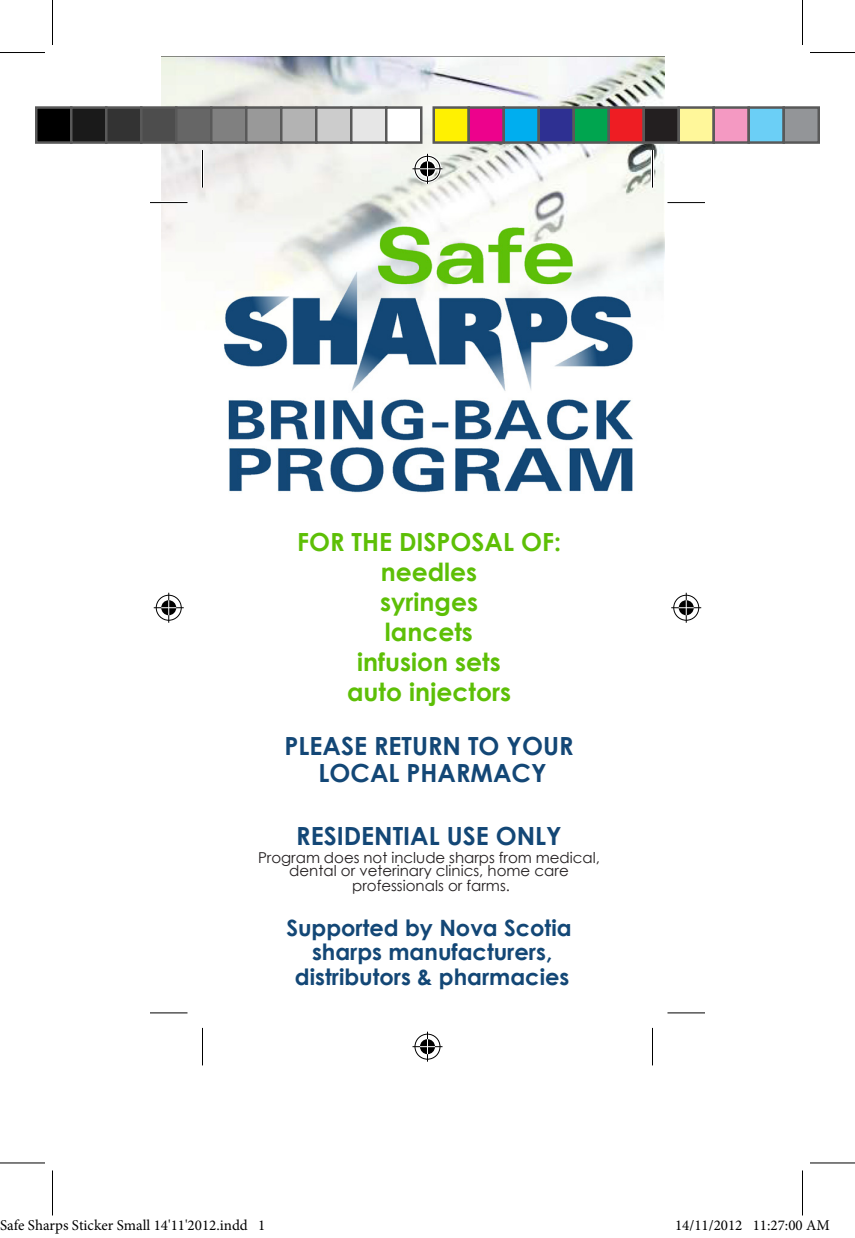
<style>
.page{position:relative;width:855px;height:1238px;background:#fff}
.page>*{position:absolute;margin:0;border:0;box-sizing:border-box;transform-origin:0 0}
.t1{font:700 25px "Century Gothic";color:#5dbf06}
.t2{font:700 25px "Century Gothic";color:#134776}
.t3{font:700 22.5px/24.5px "Century Gothic";color:#134776;text-align:center}
.t4{font:15px/13px "Century Gothic";color:#231f20;text-align:center}
.t5{font:15px "Minion Pro";color:#000}
</style>
<div class="page">
<img style="left:162px;top:57px;width:502px;height:436px">
<hr style="left:150px;top:201px;width:38px;height:3px;background:#fff">
<hr style="left:201px;top:150px;width:3px;height:38px;background:#fff">
<hr style="left:651px;top:150px;width:3px;height:38px;background:#fff">
<hr style="left:150px;top:202px;width:38px;height:1px;background:#000">
<hr style="left:668px;top:202px;width:37px;height:1px;background:#000">
<hr style="left:150px;top:1012px;width:38px;height:1px;background:#000">
<hr style="left:668px;top:1012px;width:37px;height:1px;background:#000">
<hr style="left:202px;top:150px;width:1px;height:38px;background:#000">
<hr style="left:202px;top:1028px;width:1px;height:37px;background:#000">
<hr style="left:652px;top:150px;width:1px;height:38px;background:#000">
<hr style="left:652px;top:1028px;width:1px;height:37px;background:#000">
<hr style="left:0;top:52px;width:45px;height:1px;background:#000">
<hr style="left:810px;top:52px;width:45px;height:1px;background:#000">
<hr style="left:0;top:1162px;width:45px;height:1px;background:#000">
<hr style="left:810px;top:1162px;width:45px;height:1px;background:#000">
<hr style="left:52px;top:0;width:1px;height:45px;background:#000">
<hr style="left:52px;top:1170px;width:1px;height:45px;background:#000">
<hr style="left:802px;top:0;width:1px;height:45px;background:#000">
<hr style="left:802px;top:1170px;width:1px;height:45px;background:#000">
<div style="left:413px;top:155px;width:29px;height:28px;border:3px solid #fff;border-radius:50%"></div>
<hr style="left:412px;top:167px;width:30px;height:3px;background:#fff">
<hr style="left:426px;top:154px;width:3px;height:30px;background:#fff">
<div style="left:418px;top:160px;width:19px;height:18px;border:3px solid #fff;border-radius:50%"></div>
<div style="left:415px;top:156px;width:25px;height:26px;border:1px solid #000;border-radius:50%"></div>
<hr style="left:412px;top:168px;width:30px;height:1px;background:#000">
<hr style="left:427px;top:154px;width:1px;height:30px;background:#000">
<svg style="left:420px;top:161px;width:15px;height:15px"></svg>
<div style="left:413px;top:1032px;width:29px;height:28px;border:3px solid #fff;border-radius:50%"></div>
<hr style="left:412px;top:1045px;width:30px;height:3px;background:#fff">
<hr style="left:426px;top:1031px;width:3px;height:30px;background:#fff">
<div style="left:418px;top:1037px;width:19px;height:18px;border:3px solid #fff;border-radius:50%"></div>
<div style="left:415px;top:1033px;width:25px;height:26px;border:1px solid #000;border-radius:50%"></div>
<hr style="left:412px;top:1046px;width:30px;height:1px;background:#000">
<hr style="left:427px;top:1031px;width:1px;height:30px;background:#000">
<svg style="left:420px;top:1039px;width:15px;height:15px"></svg>
<div style="left:155px;top:593px;width:28px;height:29px;border:3px solid #fff;border-radius:50%"></div>
<hr style="left:154px;top:606px;width:30px;height:3px;background:#fff">
<hr style="left:167px;top:592px;width:3px;height:30px;background:#fff">
<div style="left:160px;top:598px;width:18px;height:19px;border:3px solid #fff;border-radius:50%"></div>
<div style="left:156px;top:595px;width:26px;height:25px;border:1px solid #000;border-radius:50%"></div>
<hr style="left:154px;top:607px;width:30px;height:1px;background:#000">
<hr style="left:168px;top:592px;width:1px;height:30px;background:#000">
<svg style="left:161px;top:600px;width:15px;height:15px"></svg>
<div style="left:672px;top:593px;width:28px;height:29px;border:3px solid #fff;border-radius:50%"></div>
<hr style="left:671px;top:606px;width:30px;height:3px;background:#fff">
<hr style="left:685px;top:592px;width:3px;height:30px;background:#fff">
<div style="left:677px;top:598px;width:18px;height:19px;border:3px solid #fff;border-radius:50%"></div>
<div style="left:673px;top:595px;width:26px;height:25px;border:1px solid #000;border-radius:50%"></div>
<hr style="left:671px;top:607px;width:30px;height:1px;background:#000">
<hr style="left:686px;top:592px;width:1px;height:30px;background:#000">
<svg style="left:679px;top:600px;width:15px;height:15px"></svg>
<div style="left:36px;top:108px;width:35px;height:34px;background:#000"></div>
<div style="left:35px;top:106px;width:37px;height:38px;border:2px solid #595959"></div>
<div style="left:71px;top:108px;width:35px;height:34px;background:#1a1a1a"></div>
<div style="left:70px;top:106px;width:38px;height:38px;border:2px solid #595959"></div>
<div style="left:106px;top:108px;width:35px;height:34px;background:#333"></div>
<div style="left:105px;top:106px;width:37px;height:38px;border:2px solid #595959"></div>
<div style="left:141px;top:108px;width:35px;height:34px;background:#4d4d4d"></div>
<div style="left:140px;top:106px;width:38px;height:38px;border:2px solid #595959"></div>
<div style="left:176px;top:108px;width:35px;height:34px;background:#666"></div>
<div style="left:175px;top:106px;width:37px;height:38px;border:2px solid #595959"></div>
<div style="left:211px;top:108px;width:35px;height:34px;background:#808080"></div>
<div style="left:210px;top:106px;width:38px;height:38px;border:2px solid #595959"></div>
<div style="left:246px;top:108px;width:35px;height:34px;background:#999"></div>
<div style="left:245px;top:106px;width:37px;height:38px;border:2px solid #595959"></div>
<div style="left:281px;top:108px;width:35px;height:34px;background:#b3b3b3"></div>
<div style="left:280px;top:106px;width:38px;height:38px;border:2px solid #595959"></div>
<div style="left:316px;top:108px;width:35px;height:34px;background:#ccc"></div>
<div style="left:315px;top:106px;width:37px;height:38px;border:2px solid #595959"></div>
<div style="left:351px;top:108px;width:35px;height:34px;background:#e6e6e6"></div>
<div style="left:350px;top:106px;width:38px;height:38px;border:2px solid #595959"></div>
<div style="left:386px;top:108px;width:35px;height:34px;background:#fff"></div>
<div style="left:385px;top:106px;width:37px;height:38px;border:2px solid #595959"></div>
<div style="left:434px;top:108px;width:35px;height:34px;background:#fff101"></div>
<div style="left:432px;top:106px;width:38px;height:38px;border:2px solid #595959"></div>
<div style="left:469px;top:108px;width:35px;height:34px;background:#ed028c"></div>
<div style="left:468px;top:106px;width:37px;height:38px;border:2px solid #595959"></div>
<div style="left:504px;top:108px;width:35px;height:34px;background:#00aeef"></div>
<div style="left:502px;top:106px;width:38px;height:38px;border:2px solid #595959"></div>
<div style="left:539px;top:108px;width:35px;height:34px;background:#2e3092"></div>
<div style="left:538px;top:106px;width:37px;height:38px;border:2px solid #595959"></div>
<div style="left:574px;top:108px;width:35px;height:34px;background:#00a54f"></div>
<div style="left:572px;top:106px;width:38px;height:38px;border:2px solid #595959"></div>
<div style="left:609px;top:108px;width:35px;height:34px;background:#ee1d23"></div>
<div style="left:608px;top:106px;width:37px;height:38px;border:2px solid #595959"></div>
<div style="left:644px;top:108px;width:35px;height:34px;background:#231f20"></div>
<div style="left:642px;top:106px;width:38px;height:38px;border:2px solid #595959"></div>
<div style="left:679px;top:108px;width:35px;height:34px;background:#fff79a"></div>
<div style="left:678px;top:106px;width:37px;height:38px;border:2px solid #595959"></div>
<div style="left:714px;top:108px;width:35px;height:34px;background:#f499c2"></div>
<div style="left:712px;top:106px;width:38px;height:38px;border:2px solid #595959"></div>
<div style="left:749px;top:108px;width:35px;height:34px;background:#6bcff6"></div>
<div style="left:748px;top:106px;width:37px;height:38px;border:2px solid #595959"></div>
<div style="left:784px;top:108px;width:35px;height:34px;background:#939598"></div>
<div style="left:782px;top:106px;width:38px;height:38px;border:2px solid #595959"></div>
<div style="left:195px;top:1220px;width:7px;height:11px;border:1px solid #fff;border-radius:50%"></div>
<div style="left:196px;top:1220px;width:5px;height:10px;border:1px solid #fff;border-radius:50%"></div>
<div style="left:721px;top:1220px;width:7px;height:11px;border:1px solid #fff;border-radius:50%"></div>
<div style="left:722px;top:1220px;width:5px;height:10px;border:1px solid #fff;border-radius:50%"></div>
<div style="left:788px;top:1220px;width:8px;height:11px;border:1px solid #fff;border-radius:50%"></div>
<div style="left:790px;top:1220px;width:4px;height:10px;border:1px solid #fff;border-radius:50%"></div>
<div style="left:796px;top:1220px;width:7px;height:11px;border:1px solid #fff;border-radius:50%"></div>
<div style="left:797px;top:1220px;width:4px;height:10px;border:1px solid #fff;border-radius:50%"></div>
<svg style="left:810px;top:1162px;width:20px;height:2px"></svg>
<p class="t1" style="left:297px;top:523px;width:266px">FOR THE DISPOSAL OF:</p>
<p class="t1" style="left:381px;top:553px;width:98px">needles</p>
<p class="t1" style="left:380px;top:583px;width:99px">syringes</p>
<p class="t1" style="left:385px;top:613px;width:90px">lancets</p>
<p class="t1" style="left:357px;top:643px;width:145px">infusion sets</p>
<p class="t1" style="left:347px;top:673px;width:165px">auto injectors</p>
<p class="t2" style="left:285px;top:727px;width:290px">PLEASE RETURN TO YOUR</p>
<p class="t2" style="left:319px;top:754px;width:229px">LOCAL PHARMACY</p>
<p class="t2" style="left:296px;top:817px;width:267px">RESIDENTIAL USE ONLY</p>
<p class="t4" style="left:258px;top:850px;width:344px">Program does not include sharps from medical, dental or veterinary clinics, home care</p>
<p class="t4" style="left:352px;top:879px;width:159px">professionals or farms.</p>
<p class="t3" style="left:286px;top:914px;width:287px">Supported by Nova Scotia sharps manufacturers,</p>
<p class="t3" style="left:295px;top:963px;width:276px">distributors &amp; pharmacies</p>
<p class="t5" style="left:0;top:1215px;width:267px">Safe Sharps Sticker Small 14'11'2012.indd 1</p>
<p class="t5" style="left:675px;top:1215px;width:156px">14/11/2012 11:27:00 AM</p>
</div>
